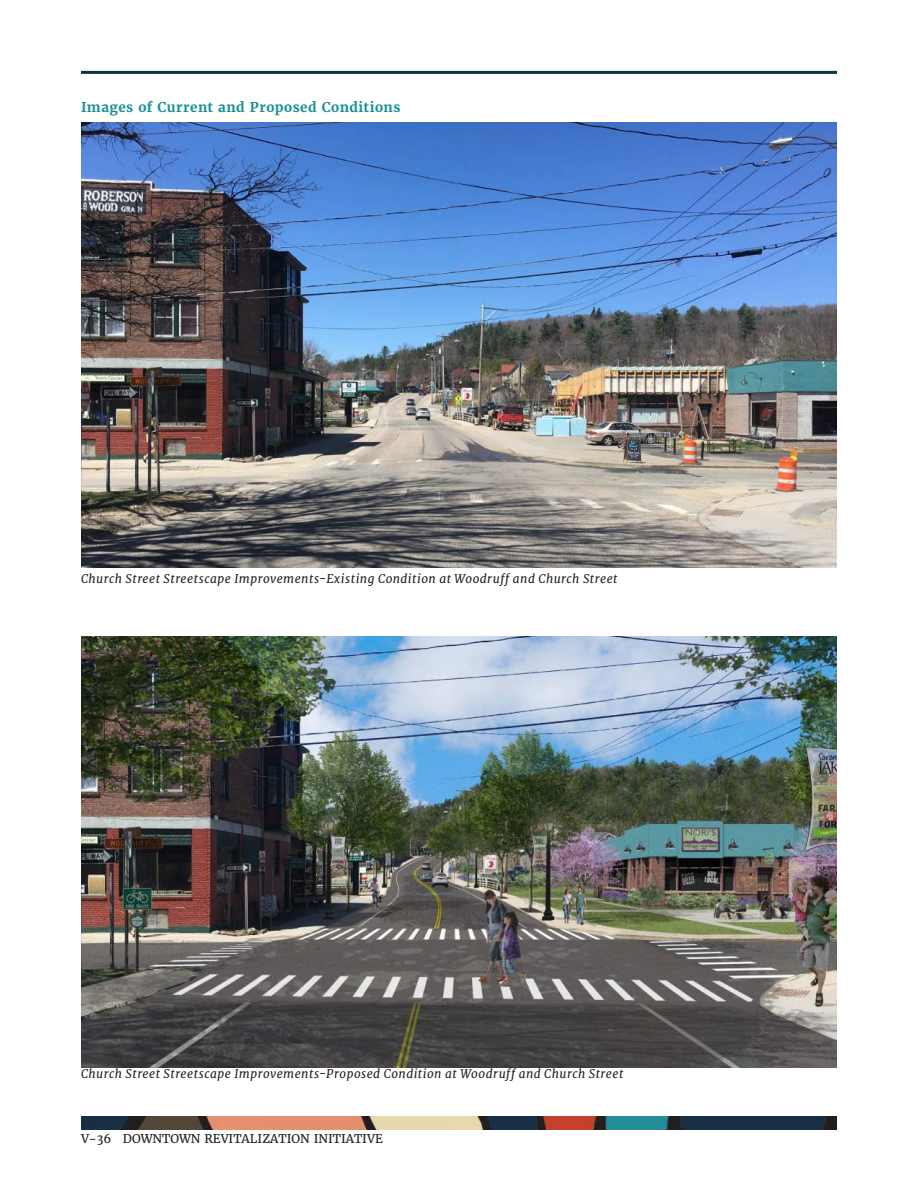
<style>
.page{position:relative;width:918px;height:1188px;background:#fff}
.page>*{position:absolute;margin:0;border:0;box-sizing:border-box;transform-origin:0 0}
.MAIN_BODY{font:700 13.5px "Merriweather";letter-spacing:.035em;color:#1c9098}
.MAIN_BODY-2{font:italic 12px "Merriweather";letter-spacing:.035em;color:#231f20}
.t1{font:12px "Merriweather";color:#231f20}
</style>
<div class="page">
<hr style="left:81px;top:71px;width:756px;height:3px;background:#0d3046">
<img style="left:81px;top:1116px;width:756px;height:14px">
<img style="left:81px;top:123px;width:756px;height:445px">
<img style="left:81px;top:637px;width:756px;height:431px">
<p class="MAIN_BODY" style="left:81px;top:99px;width:321px">Images of Current and Proposed Conditions</p>
<p class="MAIN_BODY-2" style="left:81px;top:571px;width:538px">Church Street Streetscape Improvements-Existing Condition at Woodruff and Church Street</p>
<p class="MAIN_BODY-2" style="left:81px;top:1066px;width:544px">Church Street Streetscape Improvements-Proposed Condition at Woodruff and Church Street</p>
<p class="t1" style="left:81px;top:1131px;width:303px">V-36 DOWNTOWN REVITALIZATION INITIATIVE</p>
</div>
